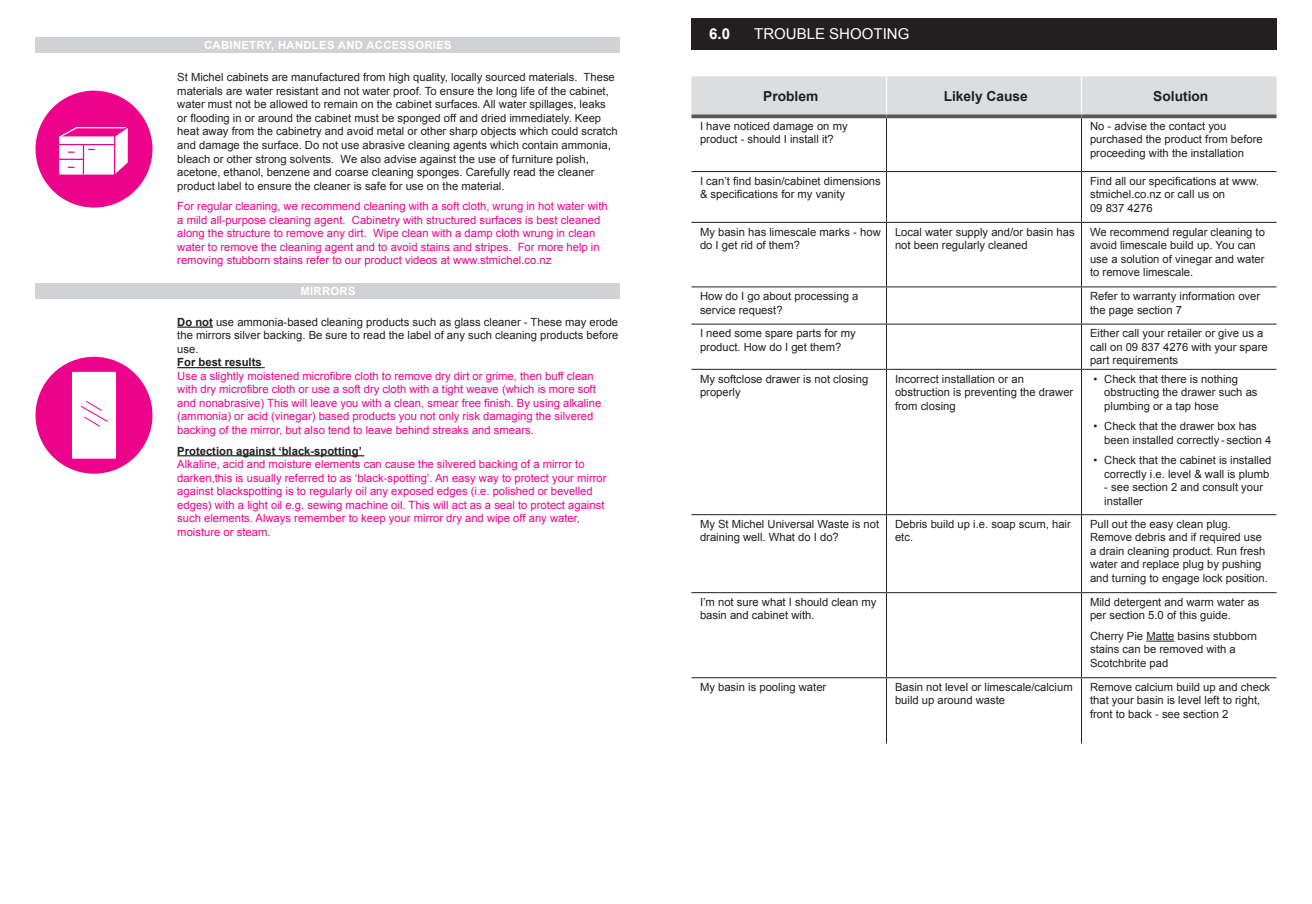
<style>
.page{position:relative;width:1312px;height:904px;background:#fff}
.page>*{position:absolute;margin:0;border:0;box-sizing:border-box;transform-origin:0 0}
.t1{font:15px "Arial";color:#fff}
.t2{font:700 15px "Arial";color:#fff}
.t3{font:700 13.75px "Arial";color:#231f20}
.t4{font:11.25px/13.5px "Arial";color:#231f20}
.t5{font:11.25px/13.5px "Arial";color:#ed028c}
.t6{font:700 11.25px "Arial";color:#231f20}
.t7{font:700 11.25px "Arial";letter-spacing:.03em;color:#fff}
.s1{font-weight:700}
</style>
<div class="page">
<div style="left:36px;top:357px;width:116px;height:116px;background:#ed028c;border-radius:50%"></div>
<div style="left:72px;top:372px;width:44px;height:86px;background:#fff"></div>
<svg style="left:80px;top:401px;width:28px;height:26px"></svg>
<div style="left:36px;top:91px;width:116px;height:116px;background:#ed028c;border-radius:50%"></div>
<svg style="left:59px;top:127px;width:69px;height:48px"></svg>
<div style="left:35px;top:37px;width:585px;height:16px;background:#d1d2d4"></div>
<div style="left:35px;top:283px;width:585px;height:16px;background:#d1d2d4"></div>
<hr style="left:177px;top:326px;width:36px;height:2px;background:#231f20">
<hr style="left:177px;top:367px;width:85px;height:1px;background:#231f20">
<hr style="left:177px;top:455px;width:187px;height:1px;background:#231f20">
<div style="left:691px;top:18px;width:585px;height:32px;background:#231f20"></div>
<div style="left:691px;top:76px;width:585px;height:38px;background:#dcdddf"></div>
<hr style="left:885px;top:76px;width:1px;height:38px;background:#fff">
<hr style="left:1080px;top:76px;width:1px;height:38px;background:#fff">
<svg style="left:691px;top:114px;width:195px;height:4px"></svg>
<svg style="left:886px;top:114px;width:195px;height:4px"></svg>
<svg style="left:1081px;top:114px;width:195px;height:4px"></svg>
<hr style="left:885px;top:118px;width:1px;height:53px;background:#231f20">
<hr style="left:1080px;top:118px;width:1px;height:53px;background:#231f20">
<hr style="left:691px;top:171px;width:195px;height:1px;background:#231f20">
<hr style="left:886px;top:171px;width:195px;height:1px;background:#231f20">
<hr style="left:885px;top:172px;width:1px;height:50px;background:#231f20">
<hr style="left:1081px;top:171px;width:195px;height:1px;background:#231f20">
<hr style="left:1080px;top:172px;width:1px;height:50px;background:#231f20">
<hr style="left:691px;top:222px;width:195px;height:1px;background:#231f20">
<hr style="left:886px;top:222px;width:195px;height:1px;background:#231f20">
<hr style="left:885px;top:223px;width:1px;height:63px;background:#231f20">
<hr style="left:1081px;top:222px;width:195px;height:1px;background:#231f20">
<hr style="left:1080px;top:223px;width:1px;height:63px;background:#231f20">
<hr style="left:691px;top:286px;width:195px;height:1px;background:#231f20">
<hr style="left:886px;top:286px;width:195px;height:1px;background:#231f20">
<hr style="left:885px;top:287px;width:1px;height:36px;background:#231f20">
<hr style="left:1081px;top:286px;width:195px;height:1px;background:#231f20">
<hr style="left:1080px;top:287px;width:1px;height:36px;background:#231f20">
<hr style="left:691px;top:323px;width:195px;height:1px;background:#231f20">
<hr style="left:886px;top:323px;width:195px;height:1px;background:#231f20">
<hr style="left:885px;top:324px;width:1px;height:45px;background:#231f20">
<hr style="left:1081px;top:323px;width:195px;height:1px;background:#231f20">
<hr style="left:1080px;top:324px;width:1px;height:45px;background:#231f20">
<hr style="left:691px;top:369px;width:195px;height:1px;background:#231f20">
<hr style="left:886px;top:369px;width:195px;height:1px;background:#231f20">
<hr style="left:885px;top:370px;width:1px;height:144px;background:#231f20">
<hr style="left:1081px;top:369px;width:195px;height:1px;background:#231f20">
<hr style="left:1080px;top:370px;width:1px;height:144px;background:#231f20">
<hr style="left:691px;top:514px;width:195px;height:1px;background:#231f20">
<hr style="left:886px;top:514px;width:195px;height:1px;background:#231f20">
<hr style="left:885px;top:515px;width:1px;height:77px;background:#231f20">
<hr style="left:1081px;top:514px;width:195px;height:1px;background:#231f20">
<hr style="left:1080px;top:515px;width:1px;height:77px;background:#231f20">
<hr style="left:691px;top:592px;width:195px;height:1px;background:#231f20">
<hr style="left:886px;top:592px;width:195px;height:1px;background:#231f20">
<hr style="left:885px;top:593px;width:1px;height:84px;background:#231f20">
<hr style="left:1081px;top:592px;width:195px;height:1px;background:#231f20">
<hr style="left:1080px;top:593px;width:1px;height:84px;background:#231f20">
<hr style="left:691px;top:677px;width:195px;height:1px;background:#231f20">
<hr style="left:886px;top:677px;width:195px;height:1px;background:#231f20">
<hr style="left:885px;top:678px;width:1px;height:65px;background:#231f20">
<hr style="left:1081px;top:677px;width:195px;height:1px;background:#231f20">
<hr style="left:1080px;top:678px;width:1px;height:65px;background:#231f20">
<svg style="left:1146px;top:640px;width:28px;height:1px"></svg>
<p class="t7" style="left:204px;top:37px;width:249px">CABINETRY, HANDLES AND ACCESSORIES</p>
<p class="t4" style="left:177px;top:71px;width:442px">St Michel cabinets are manufactured from high quality, locally sourced materials. These materials are water resistant and not water proof. To ensure the long life of the cabinet, water must not be allowed to remain on the cabinet surfaces. All water spillages, leaks or flooding in or around the cabinet must be sponged off and dried immediately. Keep heat away from the cabinetry and avoid metal or other sharp objects which could scratch and damage the surface. Do not use abrasive cleaning agents which contain ammonia, bleach or other strong solvents. We also advise against the use of furniture polish, acetone, ethanol, benzene and coarse cleaning sponges. Carefully read the cleaner product label to ensure the cleaner is safe for use on the material.</p>
<p class="t5" style="left:177px;top:199px;width:432px">For regular cleaning, we recommend cleaning with a soft cloth, wrung in hot water with a mild all-purpose cleaning agent. Cabinetry with structured surfaces is best cleaned along the structure to remove any dirt. Wipe clean with a damp cloth wrung in clean water to remove the cleaning agent and to avoid stains and stripes. For more help in removing stubborn stains refer to our product videos at www.stmichel.co.nz</p>
<p class="t7" style="left:300px;top:284px;width:57px">MIRRORS</p>
<p class="t4" style="left:177px;top:315px;width:442px;text-align:justify"><span class="s1">Do not</span> use ammonia-based cleaning products such as glass cleaner - These may erode the mirrors silver backing. Be sure to read the label of any such cleaning products before use.</p>
<p class="t6" style="left:177px;top:355px;width:86px">For best results</p>
<p class="t5" style="left:177px;top:369px;width:425px">Use a slightly moistened microfibre cloth to remove dry dirt or grime, then buff clean with dry microfibre cloth or use a soft dry cloth with a tight weave (which is more soft and nonabrasive) This will leave you with a clean, smear free finish. By using alkaline (ammonia) or acid (vinegar) based products you not only risk damaging the silvered backing of the mirror, but also tend to leave behind streaks and smears.</p>
<p class="t6" style="left:177px;top:443px;width:186px">Protection against ‘black-spotting’</p>
<p class="t5" style="left:177px;top:457px;width:430px">Alkaline, acid and moisture elements can cause the silvered backing of a mirror to darken,this is usually referred to as ‘black-spotting’. An easy way to protect your mirror against blackspotting is to regularly oil any exposed edges (i.e. polished or bevelled edges) with a light oil e.g. sewing machine oil. This will act as a seal to protect against such elements. Always remember to keep your mirror dry and wipe off any water, moisture or steam.</p>
<h1 class="t2" style="left:709px;top:23px;width:10px">2</h1>
<h1 class="t1" style="left:754px;top:24px;width:223px">INSTAL ATION INSTRUCTIONS</h1>
<h1 class="t2" style="left:709px;top:24px;width:22px">6.0</h1>
<h1 class="t1" style="left:754px;top:24px;width:157px">TROUBLE SHOOTING</h1>
<p class="t3" style="left:763px;top:87px;width:57px">Problem</p>
<p class="t3" style="left:943px;top:87px;width:86px">Likely Cause</p>
<p class="t3" style="left:1152px;top:87px;width:56px">Solution</p>
<p class="t4" style="left:699px;top:119px;width:149px">I have noticed damage on my product - should I install it?</p>
<p class="t4" style="left:1089px;top:119px;width:174px">No - advise the contact you purchased the product from before proceeding with the installation</p>
<p class="t4" style="left:699px;top:174px;width:182px">I can’t find basin/cabinet dimensions &amp; specifications for my vanity</p>
<p class="t4" style="left:1089px;top:174px;width:170px">Find all our specifications at www. stmichel.co.nz or call us on<br>09 837 4276</p>
<p class="t4" style="left:699px;top:225px;width:182px">My basin has limescale marks - how do I get rid of them?</p>
<p class="t4" style="left:894px;top:225px;width:181px">Local water supply and/or basin has not been regularly cleaned</p>
<p class="t4" style="left:1089px;top:225px;width:176px">We recommend regular cleaning to avoid limescale build up. You can use a solution of vinegar and water to remove limescale.</p>
<p class="t4" style="left:699px;top:289px;width:160px">How do I go about processing a service request?</p>
<p class="t4" style="left:1089px;top:289px;width:172px">Refer to warranty information over the page section 7</p>
<p class="t4" style="left:699px;top:327px;width:157px">I need some spare parts for my product. How do I get them?</p>
<p class="t4" style="left:1089px;top:327px;width:179px">Either call your retailer or give us a call on 09 837 4276 with your spare part requirements</p>
<p class="t4" style="left:699px;top:372px;width:170px">My softclose drawer is not closing properly</p>
<p class="t4" style="left:894px;top:372px;width:180px">Incorrect installation or an obstruction is preventing the drawer from closing</p>
<p class="t4" style="left:1103px;top:372px;width:155px;text-indent:-11px">• Check that there is nothing obstructing the drawer such as plumbing or a tap hose</p>
<p class="t4" style="left:1103px;top:419px;width:169px;text-indent:-11px">• Check that the drawer box has been installed correctly - section 4</p>
<p class="t4" style="left:1093px;top:453px;width:179px;text-align:right">• Check that the cabinet is installed correctly i.e. level &amp; wall is plumb</p>
<p class="t4" style="left:1103px;top:480px;width:160px">- see section 2 and consult your installer</p>
<p class="t4" style="left:699px;top:517px;width:181px">My St Michel Universal Waste is not draining well. What do I do?</p>
<p class="t4" style="left:894px;top:517px;width:177px">Debris build up i.e. soap scum, hair etc.</p>
<p class="t4" style="left:1089px;top:517px;width:179px">Pull out the easy clean plug.<br>Remove debris and if required use a drain cleaning product. Run fresh water and replace plug by pushing and turning to engage lock position.</p>
<p class="t4" style="left:699px;top:595px;width:178px">I’m not sure what I should clean my basin and cabinet with.</p>
<p class="t4" style="left:1089px;top:595px;width:171px">Mild detergent and warm water as per section 5.0 of this guide.</p>
<p class="t4" style="left:1089px;top:629px;width:168px">Cherry Pie Matte basins stubborn stains can be removed with a<br>Scotchbrite pad</p>
<p class="t4" style="left:699px;top:680px;width:128px">My basin is pooling water</p>
<p class="t4" style="left:894px;top:680px;width:179px">Basin not level or limescale/calcium build up around waste</p>
<p class="t4" style="left:1089px;top:680px;width:182px">Remove calcium build up and check that your basin is level left to right, front to back - see section 2</p>
</div>
